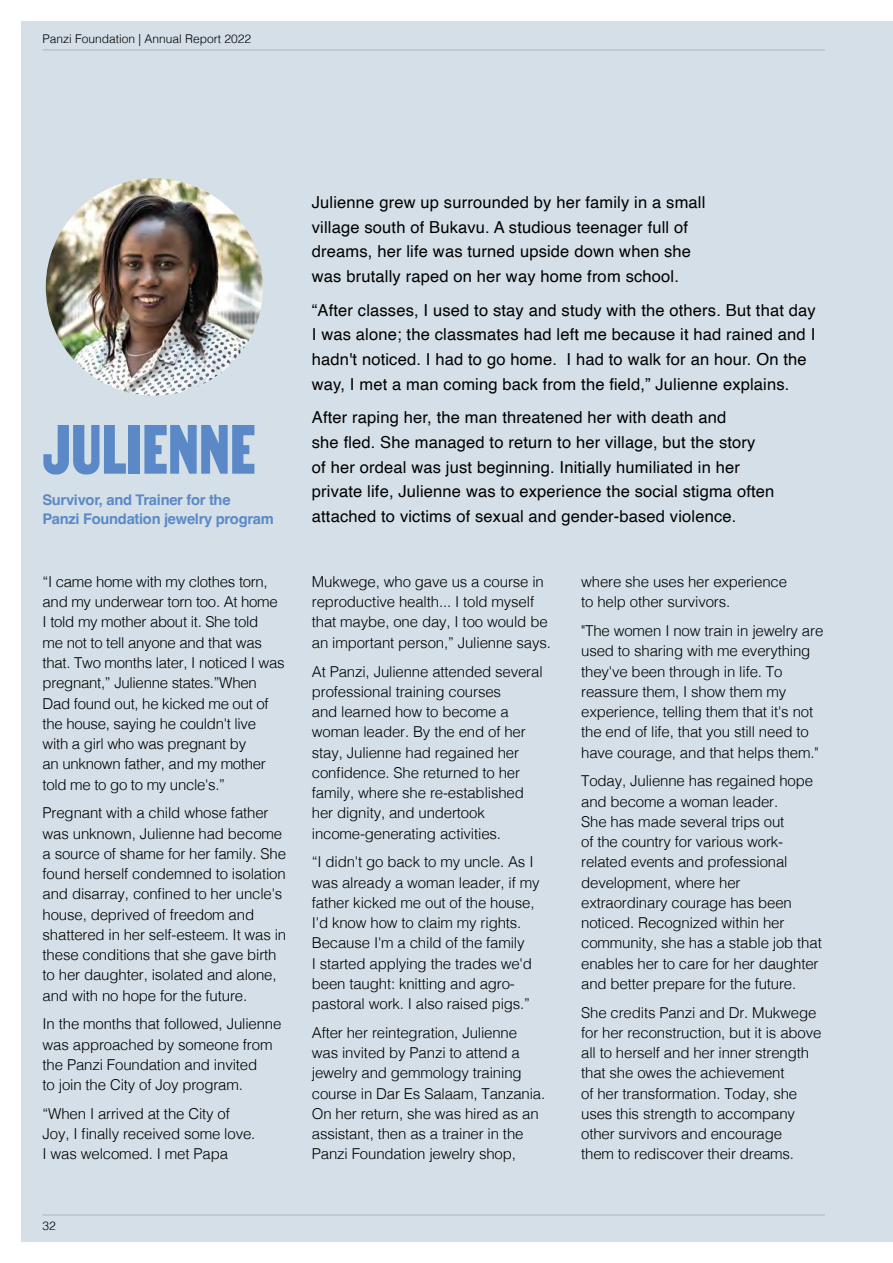
<style>
.page{position:relative;width:893px;height:1263px;background:#fff}
.page>*{position:absolute;margin:0;border:0;box-sizing:border-box;transform-origin:0 0}
.t1{font:84px "MARTIN";color:#5b89c7}
.t2{font:16.5px/24.8px "Helvetica";letter-spacing:.01em;color:#000}
.t3{font:300 15px/20.2px "Helvetica";letter-spacing:-.01em;color:#000}
.t4{font:700 14.7px/20px "Helvetica";letter-spacing:-.02em;color:#5b89c7}
.t5{font:300 12px "Helvetica";color:#000}
</style>
<div class="page">
<div style="left:21px;top:21px;width:872px;height:1221px;background:#d4dfe7"></div>
<img style="left:46px;top:178px;width:217px;height:218px;border-radius:109px">
<hr style="left:43px;top:50px;width:782px;height:1px;background:#b2b2b1">
<hr style="left:43px;top:1215px;width:782px;height:1px;background:#b2b2b1">
<p class="t5" style="left:43px;top:28px;width:210px">Panzi Foundation | Annual Report 2022</p>
<h1 class="t1" style="left:43px;top:400px;width:215px">JULIENNE</h1>
<p class="t4" style="left:42px;top:491px;width:233px">Survivor, and Trainer for the<br>Panzi Foundation jewelry program</p>
<p class="t3" style="left:43px;top:570px;width:244px">“I came home with my clothes torn, and my underwear torn too. At home<br>I told my mother about it. She told<br>me not to tell anyone and that was that. Two months later, I noticed I was pregnant,” Julienne states.”When<br>Dad found out, he kicked me out of the house, saying he couldn't live with a girl who was pregnant by<br>an unknown father, and my mother told me to go to my uncle's.”</p>
<p class="t3" style="left:43px;top:802px;width:245px">Pregnant with a child whose father was unknown, Julienne had become a source of shame for her family. She found herself condemned to isolation and disarray, confined to her uncle's house, deprived of freedom and shattered in her self-esteem. It was in these conditions that she gave birth to her daughter, isolated and alone, and with no hope for the future.</p>
<p class="t3" style="left:43px;top:1013px;width:240px">In the months that followed, Julienne was approached by someone from the Panzi Foundation and invited<br>to join the City of Joy program.</p>
<p class="t3" style="left:43px;top:1102px;width:214px">“When I arrived at the City of<br>Joy, I finally received some love.<br>I was welcomed. I met Papa</p>
<p class="t5" style="left:43px;top:1216px;width:15px">32</p>
<p class="t2" style="left:312px;top:190px;width:395px">Julienne grew up surrounded by her family in a small village south of Bukavu. A studious teenager full of dreams, her life was turned upside down when she was brutally raped on her way home from school.</p>
<p class="t2" style="left:312px;top:298px;width:505px">“After classes, I used to stay and study with the others. But that day I was alone; the classmates had left me because it had rained and I hadn't noticed. I had to go home. I had to walk for an hour. On the way, I met a man coming back from the field,” Julienne explains.</p>
<p class="t2" style="left:312px;top:405px;width:464px">After raping her, the man threatened her with death and<br>she fled. She managed to return to her village, but the story<br>of her ordeal was just beginning. Initially humiliated in her private life, Julienne was to experience the social stigma often attached to victims of sexual and gender-based violence.</p>
<p class="t3" style="left:312px;top:570px;width:241px">Mukwege, who gave us a course in reproductive health... I told myself that maybe, one day, I too would be an important person,” Julienne says.</p>
<p class="t3" style="left:312px;top:660px;width:232px">At Panzi, Julienne attended several professional training courses<br>and learned how to become a woman leader. By the end of her stay, Julienne had regained her confidence. She returned to her family, where she re-established her dignity, and undertook income-generating activities.</p>
<p class="t3" style="left:312px;top:851px;width:229px">“I didn't go back to my uncle. As I was already a woman leader, if my father kicked me out of the house,<br>I'd know how to claim my rights.<br>Because I'm a child of the family<br>I started applying the trades we'd been taught: knitting and agro&shy;pastoral work. I also raised pigs.”</p>
<p class="t3" style="left:312px;top:1021px;width:235px">After her reintegration, Julienne was invited by Panzi to attend a jewelry and gemmology training course in Dar Es Salaam, Tanzania.<br>On her return, she was hired as an assistant, then as a trainer in the<br>Panzi Foundation jewelry shop,</p>
<p class="t3" style="left:581px;top:570px;width:207px">where she uses her experience to help other survivors.</p>
<p class="t3" style="left:581px;top:619px;width:244px">"The women I now train in jewelry are used to sharing with me everything they've been through in life. To reassure them, I show them my experience, telling them that it's not the end of life, that you still need to have courage, and that helps them."</p>
<p class="t3" style="left:581px;top:770px;width:242px">Today, Julienne has regained hope and become a woman leader.<br>She has made several trips out<br>of the country for various work&shy;related events and professional development, where her extraordinary courage has been noticed. Recognized within her community, she has a stable job that enables her to care for her daughter and better prepare for the future.</p>
<p class="t3" style="left:581px;top:1001px;width:242px">She credits Panzi and Dr. Mukwege for her reconstruction, but it is above all to herself and her inner strength that she owes the achievement<br>of her transformation. Today, she uses this strength to accompany other survivors and encourage<br>them to rediscover their dreams.</p>
</div>
